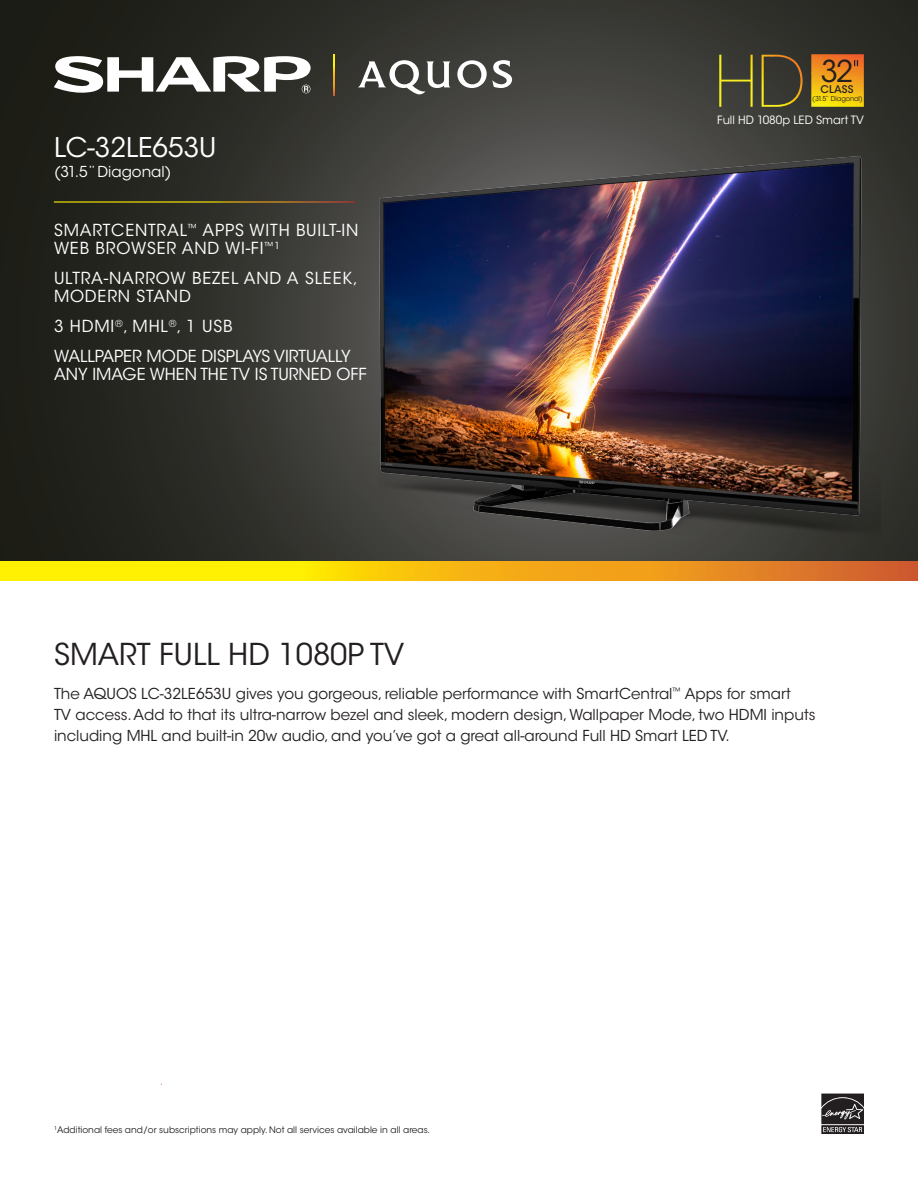
<style>
.page{position:relative;width:918px;height:1188px;background:#fff}
.page>*{position:absolute;margin:0;border:0;box-sizing:border-box;transform-origin:0 0}
.t1{font:30px "ITC Avant Garde Std";color:#231f20}
.t2{font:27px "ITC Avant Garde Std";color:#fff}
.t3{font:16.5px/18px "ITC Avant Garde Std";letter-spacing:.05em;color:#fff}
.t4{font:16.5px/18px "ITC Avant Garde Std";color:#fff}
.t5{font:15px/21px "ITC Avant Garde Std";color:#231f20}
.t6{font:15px "ITC Avant Garde Std";color:#fff}
.t7{font:11.4px "ITC Avant Garde Std";color:#fff}
.t8{font:500 10.5px "ITC Avant Garde Std";letter-spacing:.015em;color:#231f20}
.t9{font:9px "ITC Avant Garde Std";color:#231f20}
.t10{font:6.75px "ITC Avant Garde Std";letter-spacing:-.025em;color:#231f20}
</style>
<div class="page">
<svg style="left:0;top:0;width:918px;height:562px;background:#30302b"></svg>
<svg style="left:0;top:562px;width:918px;height:18px;background:#f2b912"></svg>
<svg style="left:54px;top:56px;width:257px;height:37px"></svg>
<svg style="left:333px;top:54px;width:2px;height:41px"></svg>
<svg style="left:457px;top:60px;width:55px;height:28px"></svg>
<svg style="left:358px;top:60px;width:93px;height:34px"></svg>
<svg style="left:821px;top:1094px;width:43px;height:40px;background:#494647"></svg>
<hr style="left:54px;top:201px;width:301px;height:2px;background:#fff">
<svg style="left:719px;top:55px;width:34px;height:52px;background:#575632"></svg>
<svg style="left:762px;top:55px;width:41px;height:52px;background:#50482e"></svg>
<svg style="left:811px;top:54px;width:53px;height:53px;background:#eea41a"></svg>
<img style="left:365px;top:146px;width:515px;height:402px">
<p class="t1" style="left:821px;top:53px;width:34px">32</p>
<p class="t8" style="left:820px;top:83px;width:35px">CLASS</p>
<p class="t10" style="left:812px;top:94px;width:52px">(31.5¨ Diagonal)</p>
<p class="t2" style="left:54px;top:131px;width:164px">LC-32LE653U</p>
<p class="t6" style="left:54px;top:162px;width:119px">(31.5¨ Diagonal)</p>
<p class="t3" style="left:54px;top:222px;width:306px">SMARTCENTRAL<sup>™</sup> APPS WITH BUILT-IN<br>WEB BROWSER AND WI-FI<sup>™1</sup></p>
<p class="t3" style="left:54px;top:270px;width:305px">ULTRA-NARROW BEZEL AND A SLEEK,<br>MODERN STAND</p>
<p class="t3" style="left:54px;top:318px;width:180px">3 HDMI<sup>®</sup>, MHL<sup>®</sup>, 1 USB</p>
<p class="t4" style="left:54px;top:348px;width:314px">WALLPAPER MODE DISPLAYS VIRTUALLY<br>ANY IMAGE WHEN THE TV IS TURNED OFF</p>
<p class="t7" style="left:717px;top:113px;width:148px">Full HD 1080p LED Smart TV</p>
<p class="t1" style="left:54px;top:636px;width:352px">SMART FULL HD 1080P TV</p>
<p class="t5" style="left:54px;top:684px;width:763px">The AQUOS LC-32LE653U gives you gorgeous, reliable performance with SmartCentral<sup>™</sup> Apps for smart<br>TV access. Add to that its ultra-narrow bezel and sleek, modern design, Wallpaper Mode, two HDMI inputs including MHL and built-in 20w audio, and you’ve got a great all-around Full HD Smart LED TV.</p>
<p class="t9" style="left:54px;top:1124px;width:378px"><sup>1</sup>Additional fees and/or subscriptions may apply. Not all services available in all areas.</p>
</div>
